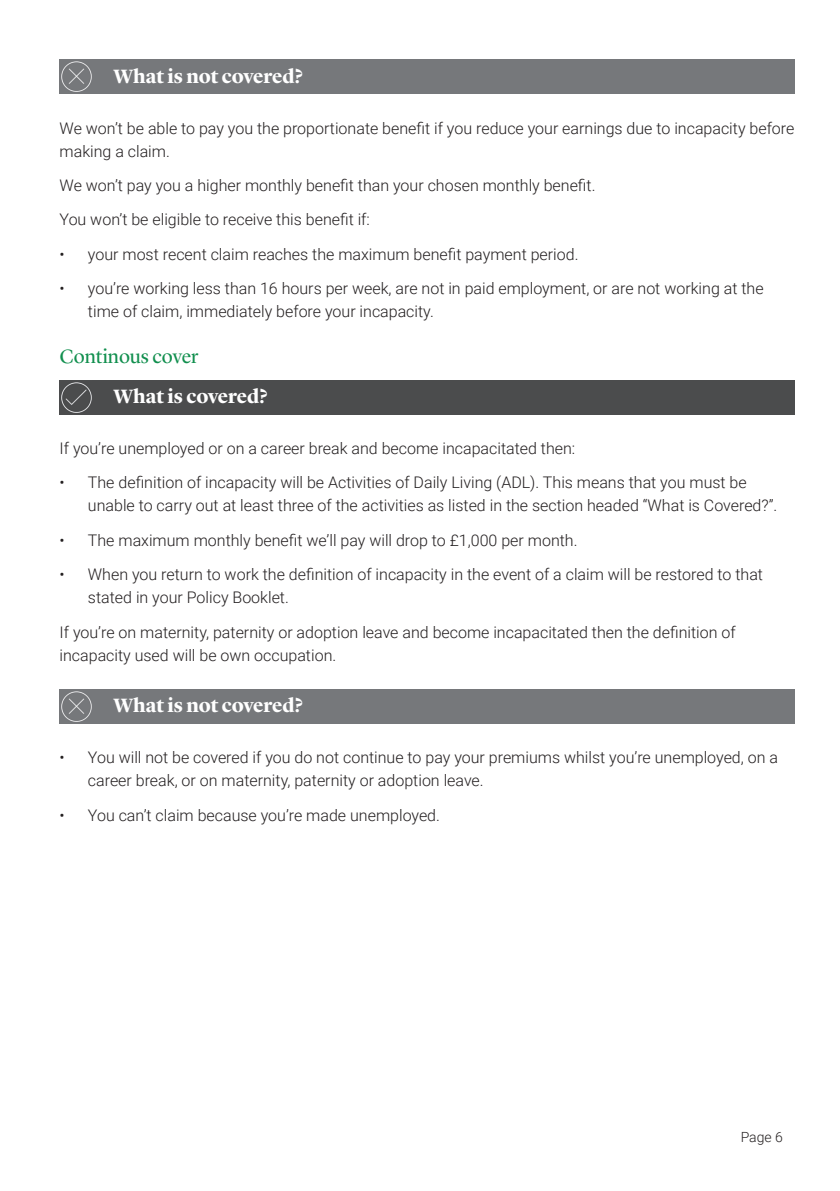
<style>
.page{position:relative;width:840px;height:1191px;background:#fff}
.page>*{position:absolute;margin:0;border:0;box-sizing:border-box;transform-origin:0 0}
.t1{font:700 20px "Lyon Display";color:#fff}
.Body_text{font:20px "Lyon Display";color:#118f4e}
.Body_text-2{font:300 16px/23px "Roboto";color:#231f20}
.t2{font:300 14px "Roboto";color:#231f20}
</style>
<div class="page">
<div style="left:96px;top:60px;width:698px;height:34px;background:#76787b"></div>
<img style="left:60px;top:60px;width:32px;height:34px">
<div style="left:92px;top:60px;width:6px;height:34px;background:#76787b"></div>
<div style="left:96px;top:380px;width:698px;height:34px;background:#4b4c4d"></div>
<img style="left:60px;top:380px;width:32px;height:34px">
<div style="left:92px;top:380px;width:6px;height:34px;background:#4b4c4d"></div>
<div style="left:96px;top:689px;width:698px;height:34px;background:#76787b"></div>
<img style="left:60px;top:689px;width:32px;height:34px">
<div style="left:92px;top:689px;width:6px;height:34px;background:#76787b"></div>
<p class="t1" style="left:113px;top:61px;width:191px">What is not covered?</p>
<p class="Body_text-2" style="left:60px;top:116px;width:736px">We won’t be able to pay you the proportionate benefit if you reduce your earnings due to incapacity before making a claim.</p>
<p class="Body_text-2" style="left:60px;top:173px;width:537px">We won’t pay you a higher monthly benefit than your chosen monthly benefit.</p>
<p class="Body_text-2" style="left:60px;top:207px;width:312px">You won’t be eligible to receive this benefit if:</p>
<p class="Body_text-2" style="left:60px;top:242px;width:520px">• your most recent claim reaches the maximum benefit payment period.</p>
<p class="Body_text-2" style="left:88px;top:276px;width:676px;text-indent:-28px">• you’re working less than 16 hours per week, are not in paid employment, or are not working at the time of claim, immediately before your incapacity.</p>
<p class="Body_text" style="left:60px;top:341px;width:140px">Continous cover</p>
<p class="t1" style="left:113px;top:381px;width:156px">What is covered?</p>
<p class="Body_text-2" style="left:60px;top:436px;width:517px">If you’re unemployed or on a career break and become incapacitated then:</p>
<p class="Body_text-2" style="left:88px;top:470px;width:690px;text-indent:-28px">• The definition of incapacity will be Activities of Daily Living (ADL). This means that you must be unable to carry out at least three of the activities as listed in the section headed “What is Covered?”.</p>
<p class="Body_text-2" style="left:60px;top:528px;width:519px">• The maximum monthly benefit we’ll pay will drop to £1,000 per month.</p>
<p class="Body_text-2" style="left:88px;top:562px;width:676px;text-indent:-28px">• When you return to work the definition of incapacity in the event of a claim will be restored to that stated in your Policy Booklet.</p>
<p class="Body_text-2" style="left:60px;top:620px;width:677px">If you’re on maternity, paternity or adoption leave and become incapacitated then the definition of incapacity used will be own occupation.</p>
<p class="t1" style="left:113px;top:690px;width:191px">What is not covered?</p>
<p class="Body_text-2" style="left:88px;top:745px;width:691px;text-indent:-28px">• You will not be covered if you do not continue to pay your premiums whilst you’re unemployed, on a career break, or on maternity, paternity or adoption leave.</p>
<p class="Body_text-2" style="left:60px;top:803px;width:382px">• You can’t claim because you’re made unemployed.</p>
<p class="t2" style="left:740px;top:1127px;width:44px">Page 6</p>
</div>
